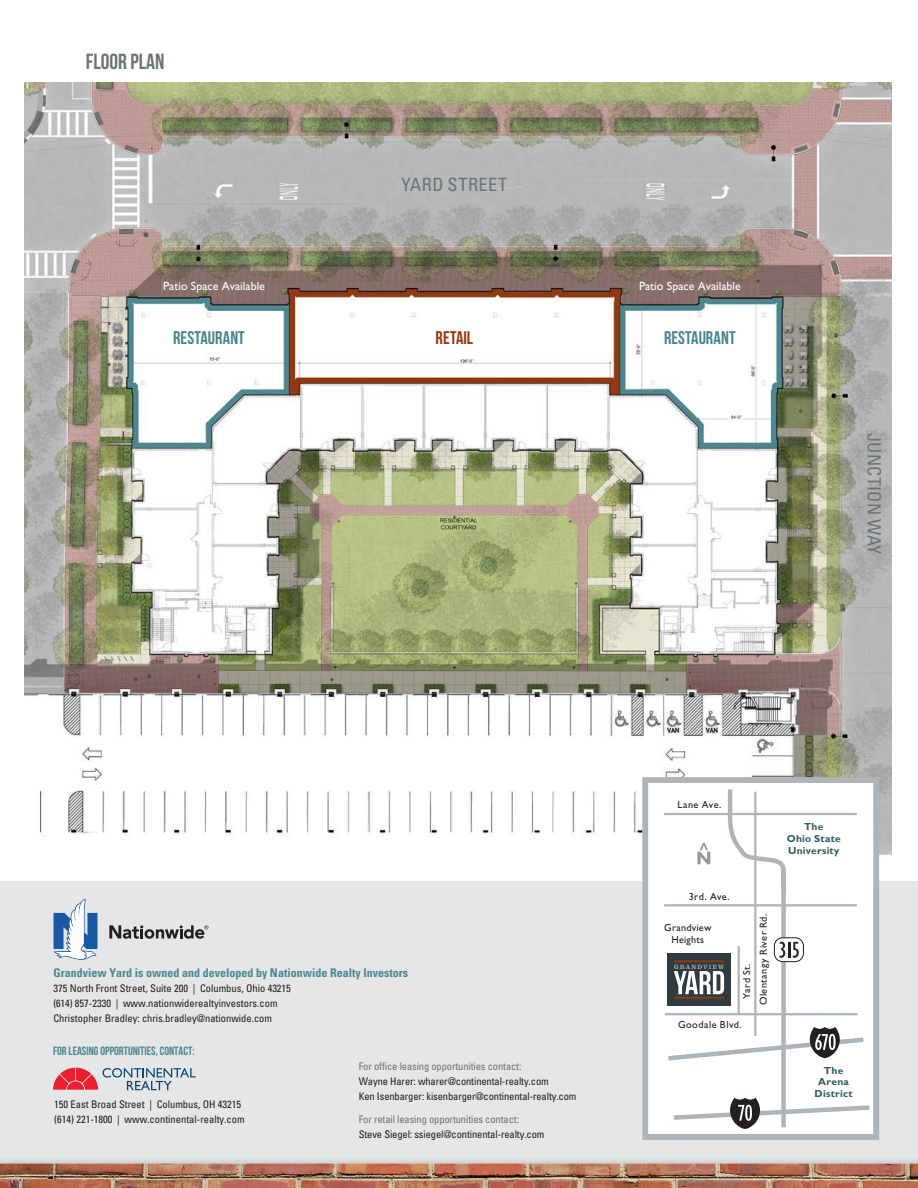
<style>
.page{position:relative;width:918px;height:1188px;background:#fff}
.page>*{position:absolute;margin:0;border:0;box-sizing:border-box;transform-origin:0 0}
.t1{font:21.9px "Bebas Neue";color:#6a747b}
.t2{font:condensed 18.3px "Univers";letter-spacing:.015em;color:#6a747b}
.t3{font:18.3px "Bebas Neue";letter-spacing:.005em;color:#48858e}
.t4{font:18.3px "Bebas Neue";color:#95380d}
.t5{font:700 condensed 12px "Univers";color:#4c868e}
.t6{font:12px "Gill Sans";color:#fff}
.t7{font:12px "Bebas Neue";color:#4c868e}
.t8{font:condensed 10.5px "Univers";color:#231f20}
.t9{font:condensed 10.5px "Univers";letter-spacing:-.01em;color:#6a747b}
.t10{font:10.2px "Gill Sans";letter-spacing:.04em;color:#231f20}
.t11{font:700 10.2px/11.6px "Gill Sans";letter-spacing:.025em;color:#2f5d63}
.t12{font:10.2px/11.6px "Gill Sans";letter-spacing:.02em;color:#231f20;text-align:center}
</style>
<div class="page">
<img style="left:24px;top:82px;width:868px;height:775px">
<img style="left:0;top:1164px;width:918px;height:24px">
<div style="left:0;top:881px;width:918px;height:283px;background:#e4e6e7"></div>
<svg style="left:109px;top:925px;width:99px;height:14px"></svg>
<svg style="left:53px;top:899px;width:45px;height:61px"></svg>
<svg style="left:53px;top:1068px;width:143px;height:22px"></svg>
<div style="left:642px;top:777px;width:237px;height:363px;background:#fff;border:6px solid #adb4ba"></div>
<hr style="left:665px;top:1013px;width:193px;height:2px;background:#adb4ba">
<hr style="left:664px;top:904px;width:193px;height:2px;background:#adb4ba">
<div style="left:781px;top:869px;width:5px;height:258px;background:#adb4ba"></div>
<hr style="left:754px;top:792px;width:2px;height:244px;background:#adb4ba">
<svg style="left:697px;top:843px;width:13px;height:21px"></svg>
<svg style="left:726px;top:789px;width:62px;height:108px"></svg>
<hr style="left:664px;top:813px;width:193px;height:2px;background:#adb4ba">
<div style="left:667px;top:953px;width:64px;height:53px;background:#2f3b41"></div>
<svg style="left:674px;top:965px;width:50px;height:29px"></svg>
<hr style="left:674px;top:960px;width:50px;height:2px;background:#95380d">
<hr style="left:674px;top:997px;width:50px;height:2px;background:#95380d">
<svg style="left:668px;top:1027px;width:196px;height:36px"></svg>
<div style="left:774px;top:938px;width:29px;height:24px;background:#fff;border-radius:8px"></div>
<div style="left:774px;top:937px;width:30px;height:25px;border:1px solid #231f20;border-radius:8px"></div>
<svg style="left:779px;top:942px;width:20px;height:16px"></svg>
<svg style="left:673px;top:1098px;width:201px;height:31px"></svg>
<hr style="left:738px;top:946px;width:2px;height:68px;background:#adb4ba">
<p class="t1" style="left:86px;top:49px;width:80px">FLOOR PLAN</p>
<p class="t2" style="left:402px;top:173px;width:107px">YARD STREET</p>
<p class="t6" style="left:163px;top:279px;width:103px">Patio Space Available</p>
<p class="t6" style="left:639px;top:279px;width:103px">Patio Space Available</p>
<p class="t3" style="left:173px;top:328px;width:73px">RESTAURANT</p>
<p class="t4" style="left:436px;top:328px;width:39px">RETAIL</p>
<p class="t3" style="left:664px;top:328px;width:73px">RESTAURANT</p>
<p class="t2" style="left:886px;top:433px;width:123px;rotate:90deg">JUNCTION WAY</p>
<p class="t5" style="left:53px;top:965px;width:356px">Grandview Yard is owned and developed by Nationwide Realty Investors</p>
<p class="t8" style="left:53px;top:981px;width:239px">375 North Front Street, Suite 200 | Columbus, Ohio 43215</p>
<p class="t8" style="left:53px;top:996px;width:226px">(614) 857-2330 | www.nationwiderealtyinvestors.com</p>
<p class="t8" style="left:53px;top:1011px;width:220px">Christopher Bradley: chris.bradley@nationwide.com</p>
<p class="t7" style="left:53px;top:1044px;width:143px">FOR LEASING OPPORTUNITIES, CONTACT:</p>
<p class="t8" style="left:54px;top:1097px;width:188px">150 East Broad Street | Columbus, OH 43215</p>
<p class="t8" style="left:54px;top:1112px;width:192px">(614) 221-1800 | www.continental-realty.com</p>
<p class="t9" style="left:359px;top:1060px;width:164px">For office leasing opportunities contact:</p>
<p class="t8" style="left:359px;top:1075px;width:192px">Wayne Harer: wharer@continental-realty.com</p>
<p class="t8" style="left:359px;top:1090px;width:219px">Ken Isenbarger: kisenbarger@continental-realty.com</p>
<p class="t9" style="left:359px;top:1112px;width:162px">For retail leasing opportunities contact:</p>
<p class="t8" style="left:359px;top:1127px;width:187px">Steve Siegel: ssiegel@continental-realty.com</p>
<p class="t10" style="left:678px;top:799px;width:45px">Lane Ave.</p>
<p class="t10" style="left:689px;top:890px;width:42px">3rd. Ave.</p>
<p class="t12" style="left:664px;top:922px;width:49px">Grandview<br>Heights</p>
<p class="t10" style="left:741px;top:999px;width:37px;rotate:-90deg">Yard St.</p>
<p class="t10" style="left:678px;top:1019px;width:65px">Goodale Blvd.</p>
<p class="t10" style="left:757px;top:1005px;width:93px;rotate:-90deg">Olentangy River Rd.</p>
<p class="t11" style="left:804px;top:821px;width:21px">The</p>
<p class="t11" style="left:787px;top:833px;width:55px">Ohio State<br>University</p>
<p class="t11" style="left:824px;top:1065px;width:21px">The</p>
<p class="t11" style="left:818px;top:1076px;width:32px">Arena</p>
<p class="t11" style="left:815px;top:1088px;width:40px">District</p>
</div>
